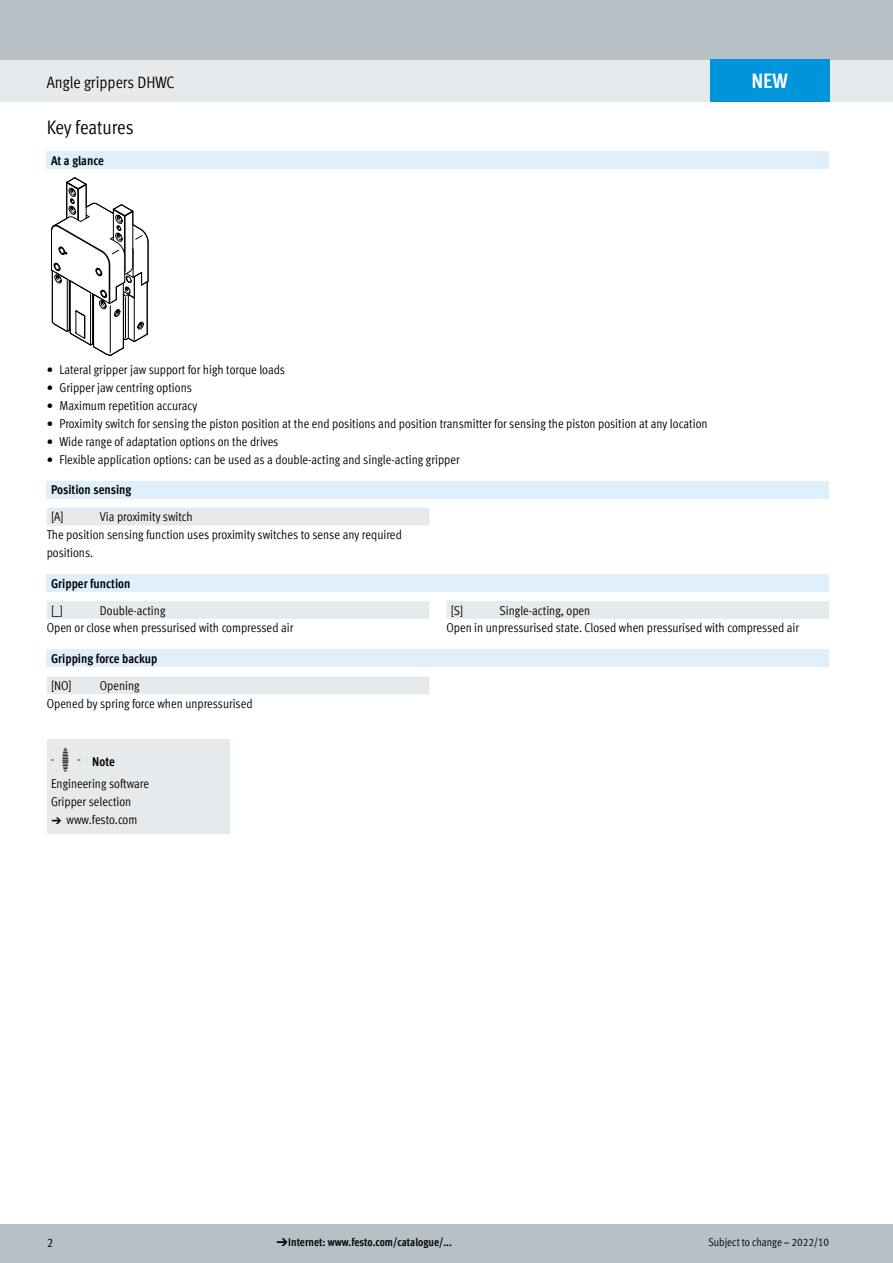
<style>
.page{position:relative;width:893px;height:1263px;background:#fff}
.page>*{position:absolute;margin:0;border:0;box-sizing:border-box;transform-origin:0 0}
.t1{font:700 21px "Meta Cond LF";color:#fff}
.FES_title_section{font:condensed 19.5px "Festo";letter-spacing:-.005em;color:#000}
.FES_title_family{font:condensed 16.5px "Festo";color:#000}
.FES_regular{font:condensed 12.75px/18px "Festo";color:#000}
.FES_in_10{font:condensed 12.75px "Festo";color:#000}
.FES_head_1_text{font:700 condensed 12.75px "Festo";color:#000}
.t2{font:700 condensed 11.25px "Festo";color:#000}
.t3{font:condensed 11.25px "Festo";letter-spacing:-.005em;color:#000}
.s1{font-family:"Meto Pict 182";font-weight:400;font-stretch:normal;font-size:24px}
.s2{font-family:"Meto Pict 182";font-stretch:normal}
.s3{font-family:"Meto Pict 182";font-weight:400;font-stretch:normal}
</style>
<div class="page">
<div style="left:0;top:1225px;width:893px;height:38px;background:#b6c0c6"></div>
<div style="left:0;top:60px;width:893px;height:42px;background:#e7eaec"></div>
<div style="left:0;top:0;width:893px;height:60px;background:#b6c0c6"></div>
<div style="left:47px;top:151px;width:782px;height:18px;background:#dff0fc"></div>
<svg style="left:51px;top:177px;width:98px;height:179px"></svg>
<div style="left:47px;top:481px;width:782px;height:18px;background:#dff0fc"></div>
<div style="left:47px;top:508px;width:382px;height:18px;background:#e7eaec"></div>
<div style="left:47px;top:574px;width:782px;height:18px;background:#dff0fc"></div>
<div style="left:47px;top:601px;width:782px;height:18px;background:#e7eaec"></div>
<div style="left:47px;top:649px;width:782px;height:18px;background:#dff0fc"></div>
<div style="left:47px;top:676px;width:382px;height:18px;background:#e7eaec"></div>
<div style="left:47px;top:739px;width:183px;height:43px;background:#e7eaec"></div>
<div style="left:47px;top:778px;width:183px;height:19px;background:#e7eaec"></div>
<div style="left:47px;top:796px;width:183px;height:19px;background:#e7eaec"></div>
<div style="left:47px;top:814px;width:183px;height:19px;background:#e7eaec"></div>
<div style="left:710px;top:60px;width:119px;height:42px;background:#0095db"></div>
<p class="FES_title_family" style="left:47px;top:71px;width:129px">Angle grippers DHWC</p>
<p class="FES_title_section" style="left:47px;top:113px;width:88px">Key features</p>
<p class="FES_head_1_text" style="left:51px;top:151px;width:54px">At a glance</p>
<p class="t1" style="left:751px;top:67px;width:38px">NEW</p>
<p class="FES_regular" style="left:47px;top:360px;width:240px">• Lateral gripper jaw support for high torque loads</p>
<p class="FES_regular" style="left:47px;top:378px;width:147px">• Gripper jaw centring options</p>
<p class="FES_regular" style="left:47px;top:396px;width:152px">• Maximum repetition accuracy</p>
<p class="FES_regular" style="left:47px;top:414px;width:662px">• Proximity switch for sensing the piston position at the end positions and position transmitter for sensing the piston position at any location</p>
<p class="FES_regular" style="left:47px;top:432px;width:233px">• Wide range of adaptation options on the drives</p>
<p class="FES_regular" style="left:47px;top:450px;width:414px">• Flexible application options: can be used as a double-acting and single-acting gripper</p>
<p class="FES_head_1_text" style="left:51px;top:480px;width:82px">Position sensing</p>
<p class="FES_in_10" style="left:51px;top:508px;width:14px">[A]</p>
<p class="FES_in_10" style="left:100px;top:508px;width:94px">Via proximity switch</p>
<p class="FES_regular" style="left:47px;top:525px;width:357px">The position sensing function uses proximity switches to sense any required positions.</p>
<p class="FES_head_1_text" style="left:51px;top:573px;width:81px">Gripper function</p>
<p class="FES_in_10" style="left:51px;top:601px;width:13px">[_]</p>
<p class="FES_in_10" style="left:100px;top:601px;width:67px">Double-acting</p>
<p class="FES_in_10" style="left:451px;top:601px;width:14px">[S]</p>
<p class="FES_in_10" style="left:500px;top:601px;width:92px">Single-acting, open</p>
<p class="FES_regular" style="left:47px;top:618px;width:248px">Open or close when pressurised with compressed air</p>
<p class="FES_regular" style="left:446px;top:618px;width:354px">Open in unpressurised state. Closed when pressurised with compressed air</p>
<p class="FES_head_1_text" style="left:51px;top:649px;width:108px">Gripping force backup</p>
<p class="FES_in_10" style="left:51px;top:676px;width:22px">[NO]</p>
<p class="FES_in_10" style="left:100px;top:676px;width:41px">Opening</p>
<p class="FES_regular" style="left:47px;top:694px;width:208px">Opened by spring force when unpressurised</p>
<p class="FES_head_1_text" style="left:51px;top:752px;width:65px"><span class="s1">-H-</span> Note</p>
<p class="FES_regular" style="left:51px;top:774px;width:100px">Engineering software</p>
<p class="FES_regular" style="left:51px;top:792px;width:82px">Gripper selection</p>
<p class="FES_regular" style="left:51px;top:810px;width:88px"><span class="s2">a</span> www.festo.com</p>
<p class="FES_regular" style="left:47px;top:1233px;width:8px">2</p>
<p class="t2" style="left:276px;top:1234px;width:177px"><span class="s3">d</span> Internet: www.festo.com/catalogue/...</p>
<p class="t3" style="left:708px;top:1234px;width:122px">Subject to change – 2022/10</p>
</div>
